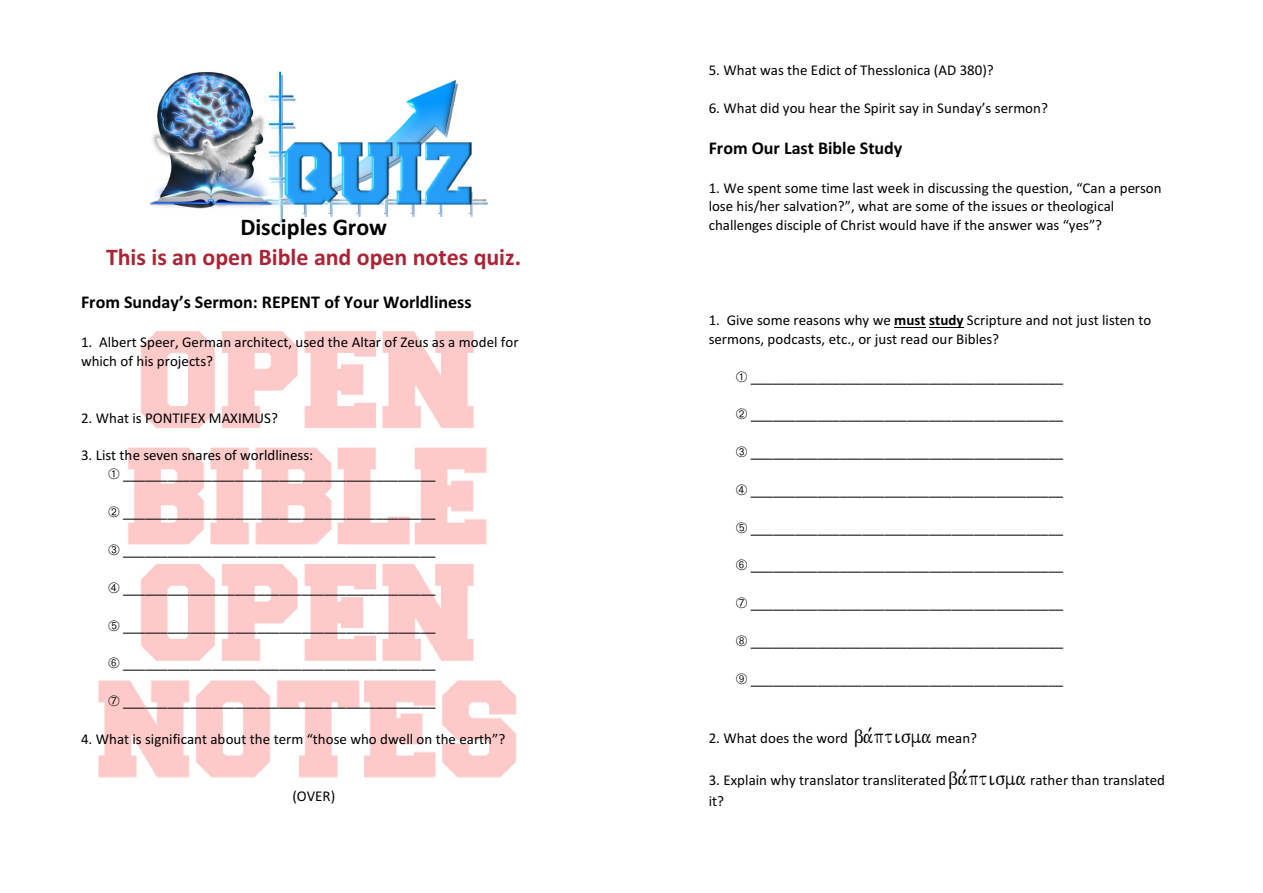
<style>
.page{position:relative;width:1263px;height:893px;background:#fff}
.page>*{position:absolute;margin:0;border:0;box-sizing:border-box;transform-origin:0 0}
.t1{font:700 24px "Calibri";color:#ab2436}
.t2{font:700 24px "Calibri";color:#000}
.t3{font:700 18px "Calibri";color:#000}
.t4{font:15px/18.9px "Calibri";color:#000}
.s1{font-weight:700}
.s2{font-family:"Bwgrkl";font-size:21px}
</style>
<div class="page">
<img style="left:149px;top:71px;width:339px;height:152px">
<img style="left:98px;top:331px;width:419px;height:447px">
<hr style="left:894px;top:327px;width:32px;height:1px;background:#000">
<hr style="left:929px;top:327px;width:35px;height:1px;background:#000">
<svg style="left:109px;top:469px;width:10px;height:11px"></svg>
<svg style="left:109px;top:507px;width:10px;height:10px"></svg>
<svg style="left:109px;top:544px;width:10px;height:11px"></svg>
<svg style="left:109px;top:582px;width:10px;height:11px"></svg>
<svg style="left:109px;top:620px;width:10px;height:11px"></svg>
<svg style="left:109px;top:658px;width:10px;height:11px"></svg>
<h1 class="t2" style="left:240px;top:217px;width:148px">Disciples Grow</h1>
<h1 class="t1" style="left:106px;top:247px;width:417px">This is an open Bible and open notes quiz.</h1>
<p class="t3" style="left:81px;top:295px;width:392px">From Sunday’s Sermon: REPENT of Your Worldliness</p>
<p class="t4" style="left:81px;top:334px;width:439px">1. Albert Speer, German architect, used the Altar of Zeus as a model for which of his projects?</p>
<p class="t4" style="left:81px;top:410px;width:198px">2. What is PONTIFEX MAXIMUS?</p>
<p class="t4" style="left:123px;top:447px;width:314px;text-indent:-42px">3. List the seven snares of worldliness: __________________________________________</p>
<p class="t4" style="left:123px;top:504px;width:314px">__________________________________________</p>
<p class="t4" style="left:123px;top:542px;width:314px">__________________________________________</p>
<p class="t4" style="left:123px;top:580px;width:314px">__________________________________________</p>
<p class="t4" style="left:123px;top:617px;width:314px">__________________________________________</p>
<p class="t4" style="left:123px;top:655px;width:314px">__________________________________________</p>
<p class="t4" style="left:108px;top:693px;width:329px">➔ __________________________________________</p>
<p class="t4" style="left:81px;top:731px;width:426px">4. What is significant about the term “those who dwell on the earth”?</p>
<p class="t4" style="left:292px;top:787px;width:44px">(OVER)</p>
<p class="t4" style="left:709px;top:62px;width:287px">5. What was the Edict of Thesslonica (AD 380)?</p>
<p class="t4" style="left:709px;top:100px;width:341px">6. What did you hear the Spirit say in Sunday’s sermon?</p>
<p class="t3" style="left:709px;top:140px;width:195px">From Our Last Bible Study</p>
<p class="t4" style="left:709px;top:179px;width:454px">1. We spent some time last week in discussing the question, “Can a person lose his/her salvation?”, what are some of the issues or theological challenges disciple of Christ would have if the answer was “yes”?</p>
<p class="t4" style="left:709px;top:312px;width:444px">1. Give some reasons why we <span class="s1">must study</span> Scripture and not just listen to sermons, podcasts, etc., or just read our Bibles?</p>
<p class="t4" style="left:751px;top:368px;width:314px">__________________________________________</p>
<p class="t4" style="left:751px;top:406px;width:314px">__________________________________________</p>
<p class="t4" style="left:751px;top:444px;width:314px">__________________________________________</p>
<p class="t4" style="left:751px;top:482px;width:314px">__________________________________________</p>
<p class="t4" style="left:751px;top:519px;width:314px">__________________________________________</p>
<p class="t4" style="left:751px;top:557px;width:314px">__________________________________________</p>
<p class="t4" style="left:736px;top:595px;width:329px">➔ __________________________________________</p>
<p class="t4" style="left:751px;top:633px;width:314px">__________________________________________</p>
<p class="t4" style="left:751px;top:671px;width:314px">__________________________________________</p>
<p class="t4" style="left:709px;top:730px;width:270px">2. What does the word <span class="s2">ba,ptisma</span> mean?</p>
<p class="t4" style="left:709px;top:771px;width:458px;line-height:20.9px">3. Explain why translator transliterated <span class="s2">ba,ptisma</span> rather than translated it?</p>
</div>
